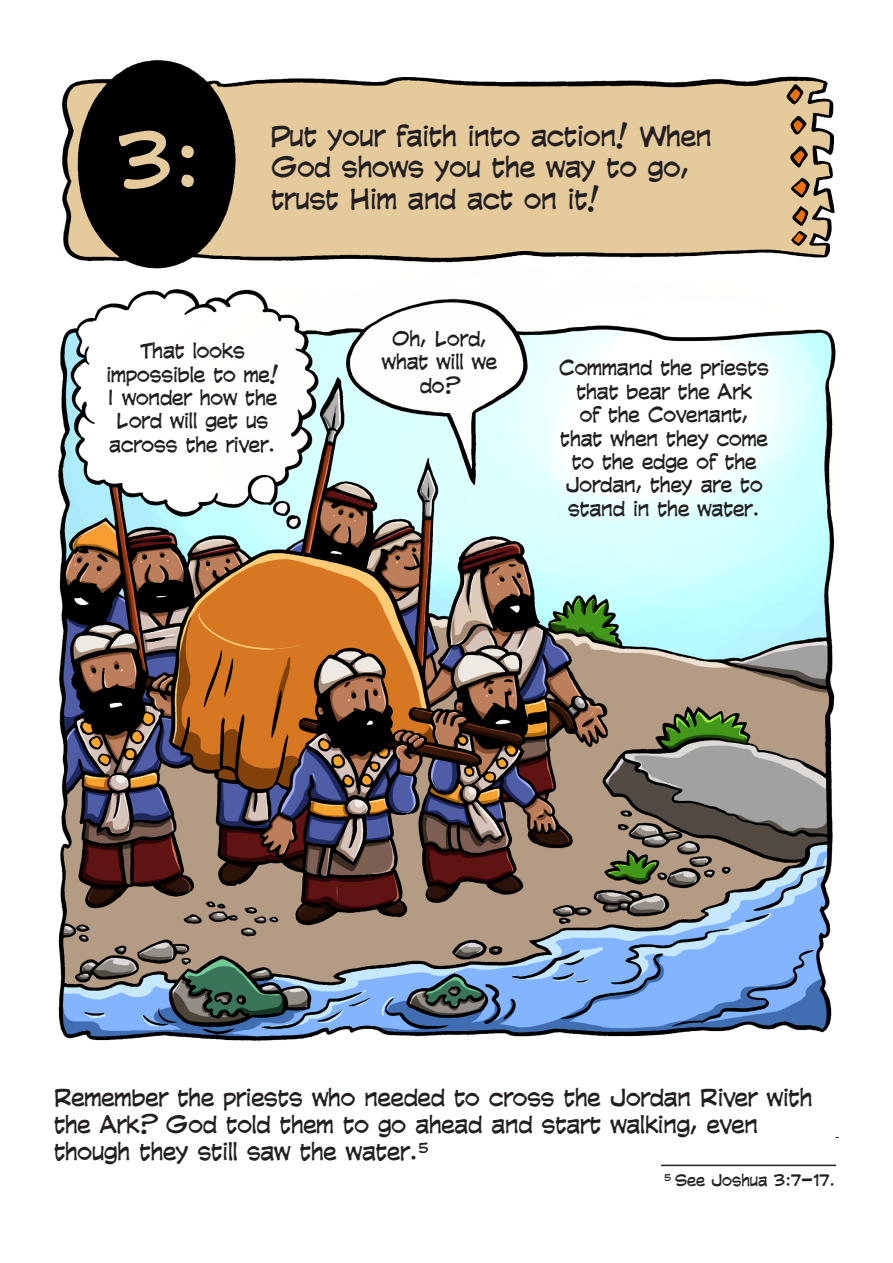
<style>
.page{position:relative;width:893px;height:1263px;background:#fff}
.page>*{position:absolute;margin:0;border:0;box-sizing:border-box;transform-origin:0 0}
.No_Spacing{font:74.25px "CC Comicrazy";color:#e5ca9b}
.No_Spacing-2{font:26.4px/31.7px "CC Comicrazy";color:#231f20}
.No_Spacing-3{font:22.5px/27px "CC Comicrazy";color:#231f20}
.No_Spacing-4{font:19.5px/23.4px "CC Comicrazy";color:#231f20;text-align:center}
.No_Spacing-5{font:15.3px "CC Comicrazy";color:#231f20}
</style>
<div class="page">
<img style="left:58px;top:60px;width:781px;height:1078px">
<hr style="left:661px;top:1164px;width:175px;height:2px;background:#231f20">
<p class="No_Spacing" style="left:117px;top:113px;width:87px">3:</p>
<p class="No_Spacing-2" style="left:271px;top:120px;width:442px">Put your faith into action! When<br>God shows you the way to go,</p>
<p class="No_Spacing-2" style="left:271px;top:183px;width:330px">trust Him and act on it!</p>
<p class="No_Spacing-4" style="left:106px;top:339px;width:174px">That looks impossible to me!<br>I wonder how the<br>Lord will get us across the river.</p>
<p class="No_Spacing-4" style="left:382px;top:326px;width:117px">Oh, Lord, what will we do?</p>
<p class="No_Spacing-4" style="left:559px;top:356px;width:211px">Command the priests that bear the Ark<br>of the Covenant, that when they come to the edge of the<br>Jordan, they are to stand in the water.</p>
<p class="No_Spacing-3" style="left:54px;top:1084px;width:760px">Remember the priests who needed to cross the Jordan River with the Ark? God told them to go ahead and start walking, even though they still saw the water.<sup>5</sup></p>
<p class="No_Spacing-5" style="left:664px;top:1171px;width:173px"><sup>5</sup> See Joshua 3:7–17.</p>
</div>
